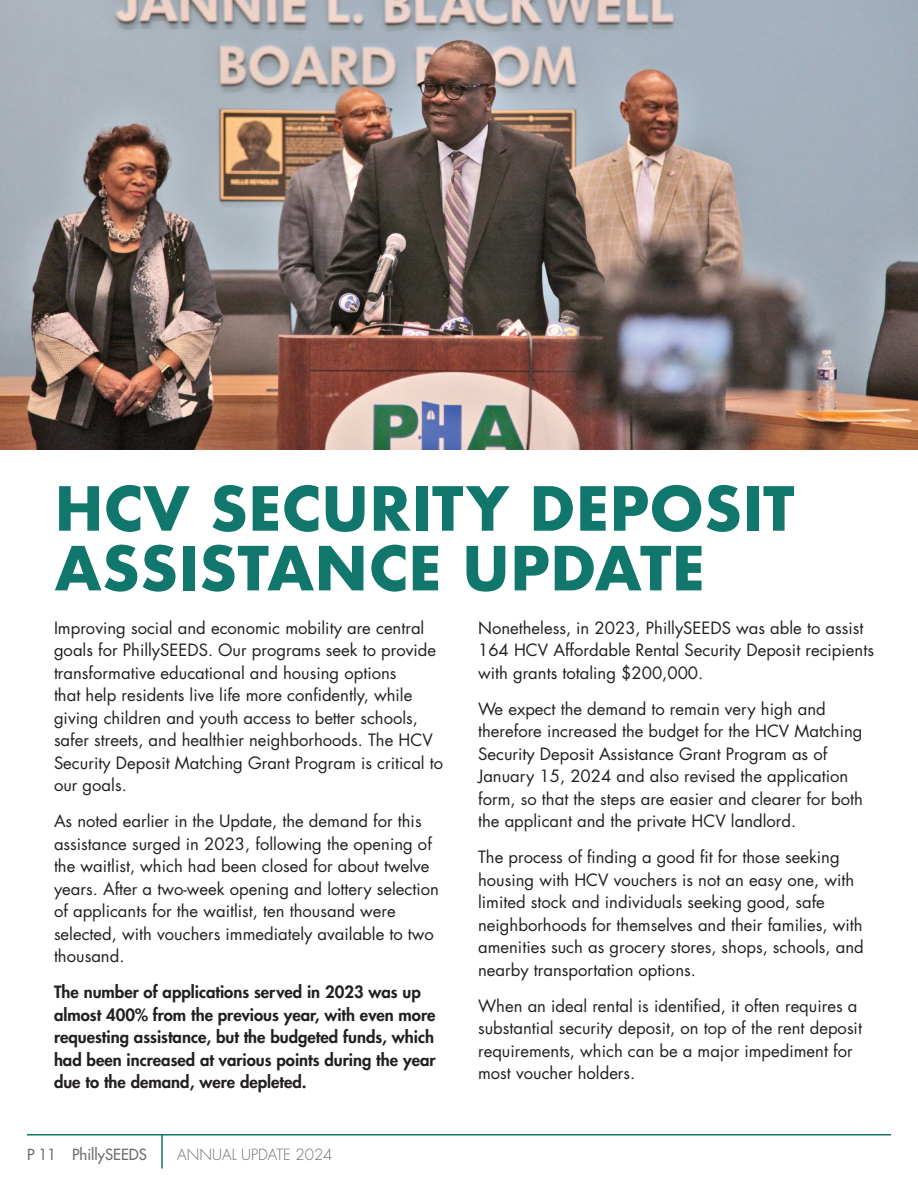
<style>
.page{position:relative;width:918px;height:1188px;background:#fff}
.page>*{position:absolute;margin:0;border:0;box-sizing:border-box;transform-origin:0 0}
.Headline_2024{font:700 59.1px/59.7px "Futura";color:#11766c}
.t1{font:16.5px/22.5px "Futura Std";color:#231f20}
.t2{font:800 16.5px/22.5px "Futura Std";color:#231f20}
.t3{font:300 15px "Futura Std";color:#6c6d70}
.t4{font:500 15px "Futura Std";color:#6c6d70}
</style>
<div class="page">
<hr style="left:27px;top:1134px;width:864px;height:2px;background:#11766c">
<hr style="left:161px;top:1135px;width:2px;height:34px;background:#11766c">
<img style="left:0;top:0;width:918px;height:449px">
<p class="Headline_2024" style="left:54px;top:479px;width:742px">HCV SECURITY DEPOSIT<br>ASSISTANCE UPDATE</p>
<p class="t1" style="left:54px;top:616px;width:391px">Improving social and economic mobility are central goals for PhillySEEDS. Our programs seek to provide transformative educational and housing options<br>that help residents live life more confidently, while giving children and youth access to better schools, safer streets, and healthier neighborhoods. The HCV Security Deposit Matching Grant Program is critical to our goals.</p>
<p class="t1" style="left:54px;top:810px;width:387px">As noted earlier in the Update, the demand for this assistance surged in 2023, following the opening of the waitlist, which had been closed for about twelve years. After a two-week opening and lottery selection of applicants for the waitlist, ten thousand were selected, with vouchers immediately available to two thousand.</p>
<p class="t2" style="left:54px;top:981px;width:383px">The number of applications served in 2023 was up almost 400% from the previous year, with even more requesting assistance, but the budgeted funds, which had been increased at various points during the year due to the demand, were depleted.</p>
<p class="t4" style="left:27px;top:1145px;width:121px">P 11 PhillySEEDS</p>
<p class="t3" style="left:177px;top:1146px;width:157px">ANNUAL UPDATE 2024</p>
<p class="t1" style="left:478px;top:616px;width:397px">Nonetheless, in 2023, PhillySEEDS was able to assist<br>164 HCV Affordable Rental Security Deposit recipients with grants totaling $200,000.</p>
<p class="t1" style="left:478px;top:697px;width:386px">We expect the demand to remain very high and therefore increased the budget for the HCV Matching Security Deposit Assistance Grant Program as of January 15, 2024 and also revised the application form, so that the steps are easier and clearer for both the applicant and the private HCV landlord.</p>
<p class="t1" style="left:478px;top:846px;width:387px">The process of finding a good fit for those seeking housing with HCV vouchers is not an easy one, with limited stock and individuals seeking good, safe neighborhoods for themselves and their families, with amenities such as grocery stores, shops, schools, and nearby transportation options.</p>
<p class="t1" style="left:478px;top:994px;width:385px">When an ideal rental is identified, it often requires a substantial security deposit, on top of the rent deposit requirements, which can be a major impediment for most voucher holders.</p>
</div>
